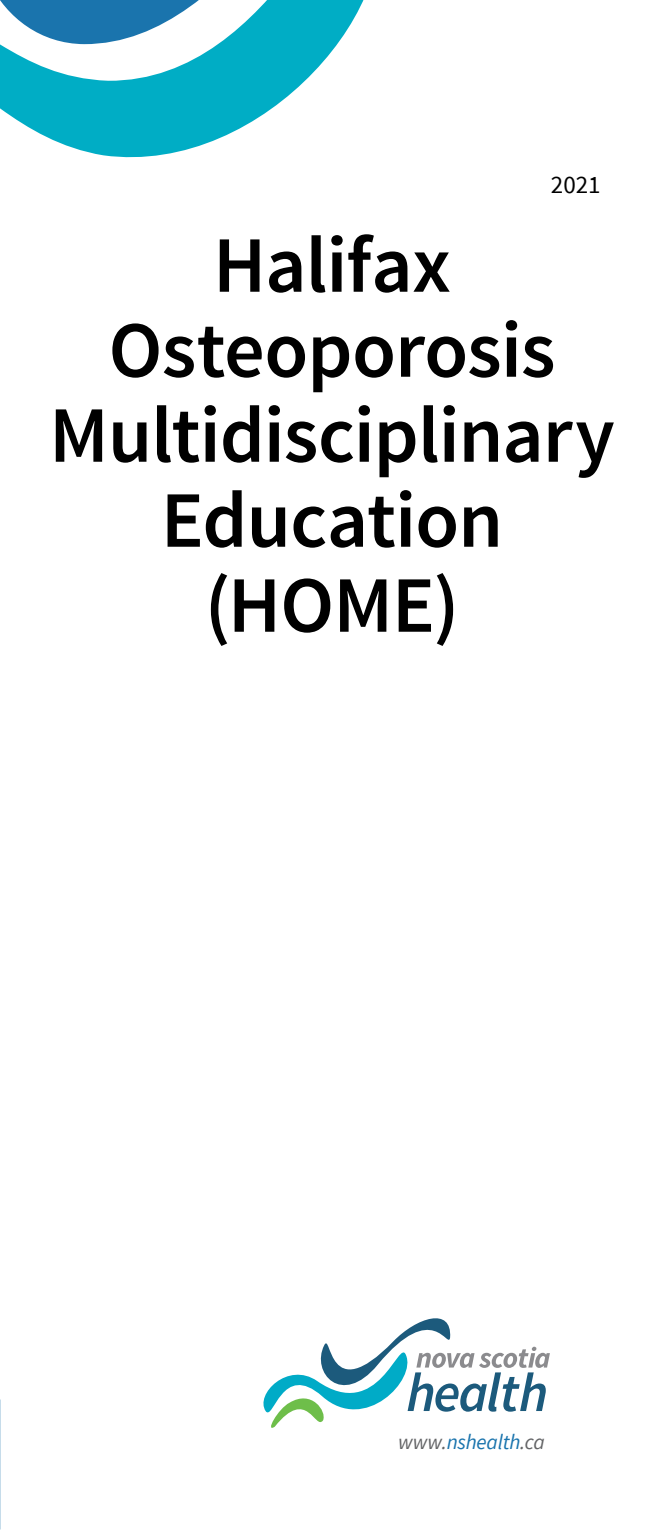
<style>
.page{position:relative;width:664px;height:1530px;background:#fff}
.page>*{position:absolute;margin:0;border:0;box-sizing:border-box;transform-origin:0 0}
.Pamphlet_Title{font:600 80px/85px "Source Sans Pro";letter-spacing:-.01em;color:#000;text-align:center}
.page{font:25px "Source Sans Pro";color:#000}
.t1{font:italic 21.25px "Source Sans Pro";letter-spacing:-.01em;color:#1a74ad}
.s1{color:#636466}
</style>
<div class="page">
<svg style="left:0;top:0;width:364px;height:158px"></svg>
<svg style="left:263px;top:1318px;width:287px;height:110px"></svg>
<p class="page" style="left:551px;top:170px;width:51px">2021</p>
<p class="Pamphlet_Title" style="left:213px;top:225px;width:239px">Halifax</p>
<p class="Pamphlet_Title" style="left:49px;top:310px;width:567px">Osteoporosis<br>Multidisciplinary<br>Education (HOME)</p>
<p class="t1" style="left:398px;top:1429px;width:148px"><span class="s1">www.</span>nshealth<span class="s1">.ca</span></p>
</div>
